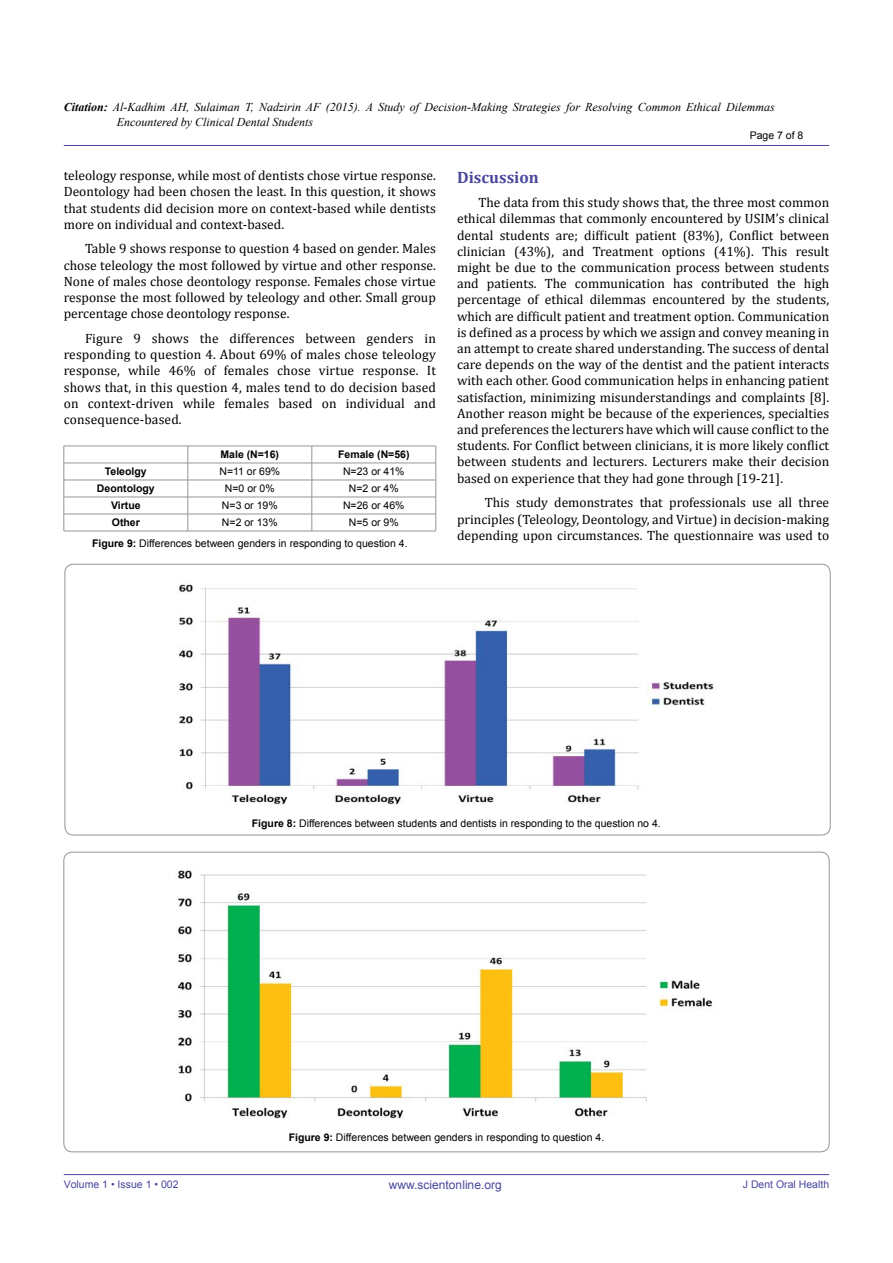
<style>
.page{position:relative;width:893px;height:1263px;background:#fff}
.page>*{position:absolute;margin:0;border:0;box-sizing:border-box;transform-origin:0 0}
.t1{font:700 16.5px "Cambria";color:#49479d}
.t2{font:13.5px/16.2px "Cambria";color:#000;text-align:justify}
.t3{font:italic 12px/15px "Times New Roman";color:#000}
.t4{font:12px "Arial";color:#49479d}
.t5{font:10.5px/20.9px "Arial";color:#000}
.t6{font:700 10.5px "Arial";color:#000}
.t7{font:10.5px "Arial";color:#49479d}
.s1{font-weight:700}
</style>
<div class="page">
<hr style="left:64px;top:1174px;width:765px;height:1px;background:#49479d">
<hr style="left:64px;top:145px;width:765px;height:1px;background:#49479d">
<img style="left:178px;top:584px;width:536px;height:221px">
<img style="left:177px;top:870px;width:535px;height:249px">
<hr style="left:64px;top:446px;width:124px;height:1px;background:#939598">
<hr style="left:188px;top:446px;width:124px;height:1px;background:#939598">
<hr style="left:312px;top:446px;width:124px;height:1px;background:#939598">
<hr style="left:64px;top:463px;width:124px;height:1px;background:#939598">
<hr style="left:188px;top:463px;width:124px;height:1px;background:#939598">
<hr style="left:312px;top:463px;width:124px;height:1px;background:#939598">
<hr style="left:64px;top:480px;width:124px;height:1px;background:#939598">
<hr style="left:188px;top:480px;width:124px;height:1px;background:#939598">
<hr style="left:312px;top:480px;width:124px;height:1px;background:#939598">
<hr style="left:64px;top:497px;width:124px;height:1px;background:#939598">
<hr style="left:188px;top:497px;width:124px;height:1px;background:#939598">
<hr style="left:312px;top:497px;width:124px;height:1px;background:#939598">
<hr style="left:64px;top:514px;width:124px;height:1px;background:#939598">
<svg style="left:64px;top:446px;width:1px;height:85px"></svg>
<hr style="left:188px;top:514px;width:124px;height:1px;background:#939598">
<svg style="left:188px;top:446px;width:1px;height:85px"></svg>
<hr style="left:312px;top:514px;width:124px;height:1px;background:#939598">
<svg style="left:312px;top:446px;width:1px;height:85px"></svg>
<svg style="left:436px;top:446px;width:1px;height:85px"></svg>
<hr style="left:64px;top:531px;width:124px;height:1px;background:#939598">
<hr style="left:188px;top:531px;width:124px;height:1px;background:#939598">
<hr style="left:312px;top:531px;width:124px;height:1px;background:#939598">
<p class="t3" style="left:117px;top:99px;width:659px;text-indent:-53px"><span class="s1">Citation:</span> Al-Kadhim AH, Sulaiman T, Nadzirin AF (2015). A Study of Decision-Making Strategies for Resolving Common Ethical Dilemmas<br>Encountered by Clinical Dental Students</p>
<p class="t5" style="left:750px;top:125px;width:55px">Page 7 of 8</p>
<p class="t2" style="left:64px;top:167px;width:374px">teleology response, while most of dentists chose virtue response.<br>Deontology had been chosen the least. In this question, it shows that students did decision more on context-based while dentists more on individual and context-based.</p>
<p class="t2" style="left:64px;top:241px;width:374px;text-indent:21px">Table 9 shows response to question 4 based on gender. Males chose teleology the most followed by virtue and other response.<br>None of males chose deontology response. Females chose virtue response the most followed by teleology and other. Small group percentage chose deontology response.</p>
<p class="t2" style="left:64px;top:330px;width:374px;text-indent:21px">Figure 9 shows the differences between genders in responding to question 4. About 69% of males chose teleology response, while 46% of females chose virtue response. It shows that, in this question 4, males tend to do decision based on context-driven while females based on individual and consequence-based.</p>
<p class="t6" style="left:220px;top:448px;width:60px">Male (N=16)</p>
<p class="t6" style="left:338px;top:448px;width:73px">Female (N=56)</p>
<p class="t6" style="left:105px;top:465px;width:43px">Teleolgy</p>
<p class="t5" style="left:219px;top:461px;width:62px">N=11 or 69%</p>
<p class="t5" style="left:343px;top:461px;width:63px">N=23 or 41%</p>
<p class="t6" style="left:97px;top:482px;width:59px">Deontology</p>
<p class="t5" style="left:225px;top:478px;width:51px">N=0 or 0%</p>
<p class="t5" style="left:349px;top:478px;width:51px">N=2 or 4%</p>
<p class="t6" style="left:111px;top:499px;width:31px">Virtue</p>
<p class="t5" style="left:222px;top:495px;width:57px">N=3 or 19%</p>
<p class="t5" style="left:343px;top:495px;width:63px">N=26 or 46%</p>
<p class="t6" style="left:112px;top:516px;width:30px">Other</p>
<p class="t5" style="left:222px;top:512px;width:57px">N=2 or 13%</p>
<p class="t5" style="left:92px;top:512px;width:317px;text-indent:257px">N=5 or 9%<br><span class="s1">Figure 9:</span> Differences between genders in responding to question 4.</p>
<p class="t1" style="left:457px;top:165px;width:83px">Discussion</p>
<p class="t2" style="left:457px;top:194px;width:374px;text-indent:21px">The data from this study shows that, the three most common ethical dilemmas that commonly encountered by USIM’s clinical dental students are; difficult patient (83%), Conflict between clinician (43%), and Treatment options (41%). This result might be due to the communication process between students and patients. The communication has contributed the high percentage of ethical dilemmas encountered by the students, which are difficult patient and treatment option. Communication is defined as a process by which we assign and convey meaning in an attempt to create shared understanding. The success of dental care depends on the way of the dentist and the patient interacts with each other. Good communication helps in enhancing patient satisfaction, minimizing misunderstandings and complaints [8].<br>Another reason might be because of the experiences, specialties and preferences the lecturers have which will cause conflict to the students. For Conflict between clinicians, it is more likely conflict between students and lecturers. Lecturers make their decision based on experience that they had gone through [19-21].</p>
<p class="t2" style="left:457px;top:495px;width:374px;text-indent:28px">This study demonstrates that professionals use all three principles (Teleology, Deontology, and Virtue) in decision-making depending upon circumstances. The questionnaire was used to</p>
<p class="t5" style="left:252px;top:813px;width:410px"><span class="s1">Figure 8:</span> Differences between students and dentists in responding to the question no 4.</p>
<p class="t5" style="left:289px;top:1127px;width:317px"><span class="s1">Figure 9:</span> Differences between genders in responding to question 4.</p>
<p class="t7" style="left:64px;top:1178px;width:116px">Volume 1 • Issue 1 • 002</p>
<p class="t4" style="left:389px;top:1177px;width:114px">www.scientonline.org</p>
<p class="t7" style="left:743px;top:1178px;width:88px">J Dent Oral Health</p>
</div>
